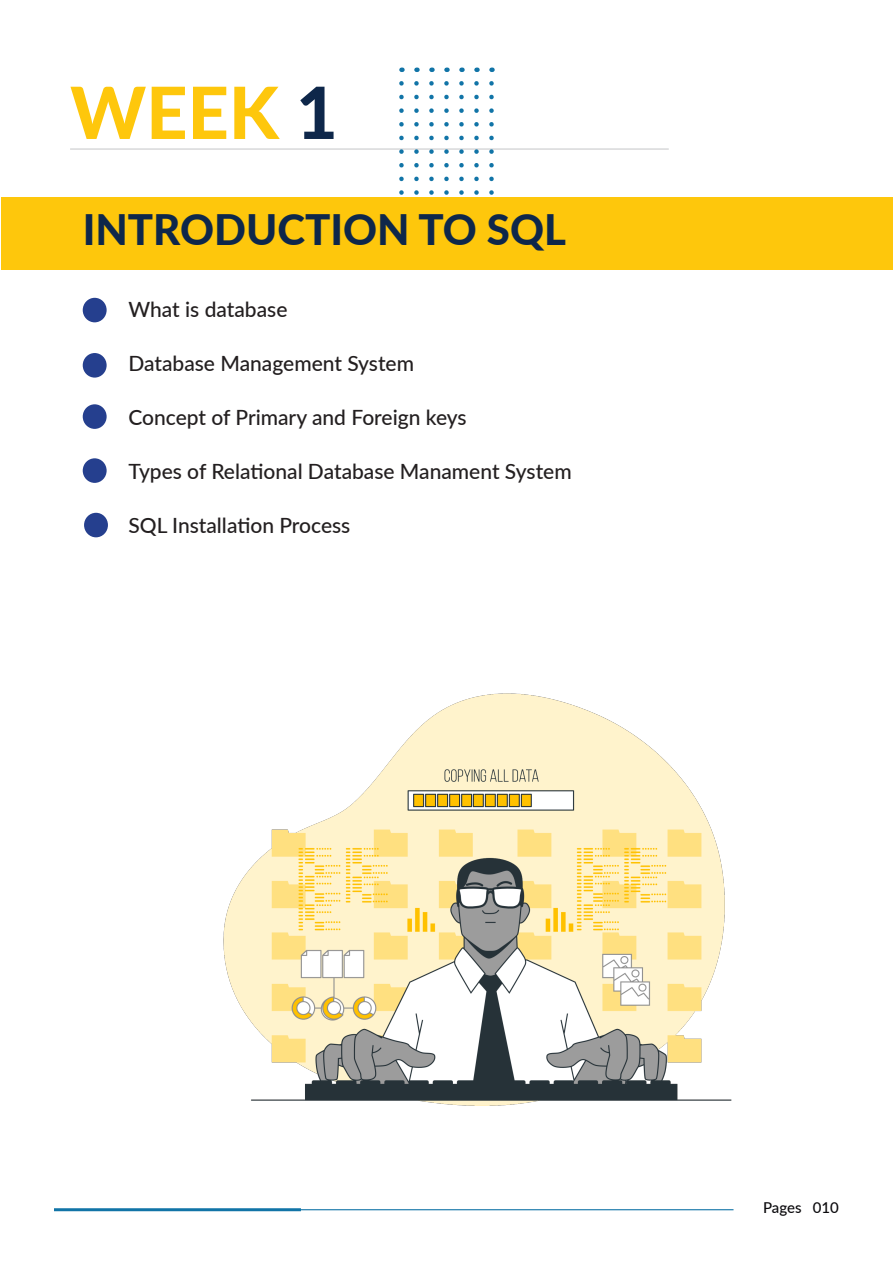
<style>
.page{position:relative;width:893px;height:1263px;background:#fff}
.page>*{position:absolute;margin:0;border:0;box-sizing:border-box;transform-origin:0 0}
.xxl{font:800 72px "Lato";color:#fec70c}
.Big_Title{font:800 42px "Lato";color:#0e274a}
.Body_Text{font:500 21px "Lato";color:#231f20}
.t1{font:500 15px "Lato";color:#0b0a0d}
.s1{color:#0e274a}
</style>
<div class="page">
<hr style="left:266px;top:1209px;width:467px;height:1px;background:#1174a7">
<hr style="left:54px;top:1208px;width:247px;height:3px;background:#1174a7">
<hr style="left:70px;top:149px;width:599px;height:1px;background:#c7c8ca">
<svg style="left:399px;top:83px;width:5px;height:112px"></svg>
<svg style="left:414px;top:83px;width:5px;height:112px"></svg>
<svg style="left:429px;top:83px;width:5px;height:112px"></svg>
<svg style="left:444px;top:83px;width:5px;height:112px"></svg>
<svg style="left:459px;top:83px;width:5px;height:112px"></svg>
<svg style="left:474px;top:83px;width:5px;height:112px"></svg>
<svg style="left:489px;top:83px;width:5px;height:112px"></svg>
<div style="left:83px;top:353px;width:24px;height:25px;background:#253f8e;border-radius:50%"></div>
<div style="left:83px;top:458px;width:24px;height:25px;background:#253f8e;border-radius:50%"></div>
<div style="left:83px;top:298px;width:24px;height:24px;background:#253f8e;border-radius:50%"></div>
<div style="left:2px;top:197px;width:891px;height:73px;background:#fec70c"></div>
<div style="left:83px;top:404px;width:24px;height:25px;background:#253f8e;border-radius:50%"></div>
<div style="left:84px;top:513px;width:24px;height:24px;background:#253f8e;border-radius:50%"></div>
<img style="left:223px;top:693px;width:509px;height:413px">
<p class="xxl" style="left:70px;top:59px;width:269px">WEEK <span class="s1">1</span></p>
<p class="Big_Title" style="left:83px;top:198px;width:485px">INTRODUCTION TO SQL</p>
<p class="Body_Text" style="left:128px;top:295px;width:161px">What is database</p>
<p class="Body_Text" style="left:128px;top:349px;width:287px">Database Management System</p>
<p class="Body_Text" style="left:128px;top:403px;width:340px">Concept of Primary and Foreign keys</p>
<p class="Body_Text" style="left:128px;top:457px;width:445px">Types of Relational Database Manament System</p>
<p class="Body_Text" style="left:128px;top:511px;width:223px">SQL Installation Process</p>
<p class="t1" style="left:763px;top:1197px;width:77px">Pages 010</p>
</div>
